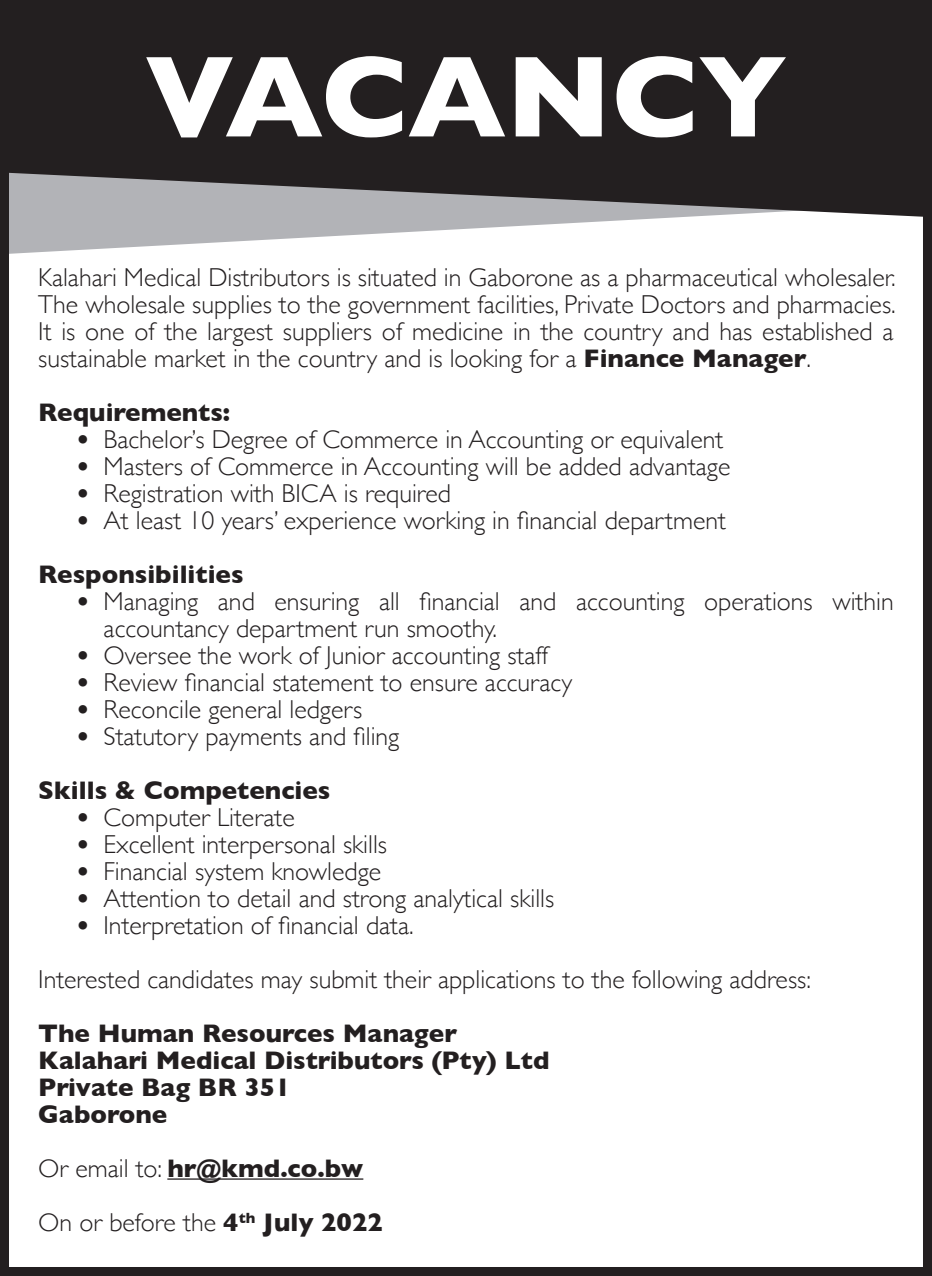
<style>
.page{position:relative;width:932px;height:1276px;background:#fff}
.page>*{position:absolute;margin:0;border:0;box-sizing:border-box;transform-origin:0 0}
.t1{font:700 117px "Gill Sans";color:#fff}
.List_Paragraph{font:300 25.88px/27px "Gill Sans";color:#231f20;text-align:justify}
.List_Paragraph-2{font:700 25.88px "Gill Sans";color:#231f20}
.s1{font-weight:700}
.s2{font-weight:300}
</style>
<div class="page">
<svg style="left:10px;top:217px;width:671px;height:37px"></svg>
<svg style="left:10px;top:10px;width:911px;height:207px;background:#322f30"></svg>
<div style="left:0;top:0;width:931px;height:1276px;border:9px solid #231f20"></div>
<hr style="left:167px;top:1178px;width:196px;height:1px;background:#231f20">
<p class="t1" style="left:145px;top:4px;width:642px">VACANCY</p>
<p class="List_Paragraph" style="left:38px;top:263px;width:858px">Kalahari Medical Distributors is situated in Gaborone as a pharmaceutical wholesaler.<br>The wholesale supplies to the government facilities, Private Doctors and pharmacies.<br>It is one of the largest suppliers of medicine in the country and has established a sustainable market in the country and is looking for a <span class="s1">Finance Manager</span>.</p>
<p class="List_Paragraph-2" style="left:38px;top:391px;width:193px">Requirements:</p>
<p class="List_Paragraph" style="left:77px;top:425px;width:648px"><span class="s1">•</span> Bachelor’s Degree of Commerce in Accounting or equivalent</p>
<p class="List_Paragraph" style="left:77px;top:452px;width:655px"><span class="s1">•</span> Masters of Commerce in Accounting will be added advantage</p>
<p class="List_Paragraph" style="left:77px;top:479px;width:376px"><span class="s1">•</span> Registration with BICA is required</p>
<p class="List_Paragraph" style="left:77px;top:506px;width:650px"><span class="s1">•</span> At least 10 years’ experience working in financial department</p>
<p class="List_Paragraph-2" style="left:38px;top:553px;width:207px">Responsibilities</p>
<p class="List_Paragraph" style="left:104px;top:587px;width:791px;text-indent:-27px"><span class="s1">•</span> Managing and ensuring all financial and accounting operations within accountancy department run smoothy.</p>
<p class="List_Paragraph" style="left:77px;top:641px;width:472px"><span class="s1">•</span> Oversee the work of Junior accounting staff</p>
<p class="List_Paragraph" style="left:77px;top:668px;width:497px"><span class="s1">•</span> Review financial statement to ensure accuracy</p>
<p class="List_Paragraph" style="left:77px;top:695px;width:287px"><span class="s1">•</span> Reconcile general ledgers</p>
<p class="List_Paragraph" style="left:77px;top:722px;width:324px"><span class="s1">•</span> Statutory payments and filing</p>
<p class="List_Paragraph-2" style="left:38px;top:769px;width:293px">Skills &amp; Competencies</p>
<p class="List_Paragraph" style="left:77px;top:803px;width:220px"><span class="s1">•</span> Computer Literate</p>
<p class="List_Paragraph" style="left:77px;top:830px;width:312px"><span class="s1">•</span> Excellent interpersonal skills</p>
<p class="List_Paragraph" style="left:77px;top:857px;width:306px"><span class="s1">•</span> Financial system knowledge</p>
<p class="List_Paragraph" style="left:77px;top:884px;width:479px"><span class="s1">•</span> Attention to detail and strong analytical skills</p>
<p class="List_Paragraph" style="left:77px;top:911px;width:338px"><span class="s1">•</span> Interpretation of financial data.</p>
<p class="List_Paragraph" style="left:38px;top:965px;width:773px">Interested candidates may submit their applications to the following address:</p>
<p class="List_Paragraph-2" style="left:38px;top:1012px;width:420px">The Human Resources Manager</p>
<p class="List_Paragraph-2" style="left:38px;top:1039px;width:512px">Kalahari Medical Distributors (Pty) Ltd</p>
<p class="List_Paragraph-2" style="left:38px;top:1066px;width:254px">Private Bag BR 351</p>
<p class="List_Paragraph-2" style="left:38px;top:1093px;width:130px">Gaborone</p>
<p class="List_Paragraph-2" style="left:38px;top:1147px;width:326px"><span class="s2">Or email to:</span> hr@kmd.co.bw</p>
<p class="List_Paragraph" style="left:38px;top:1208px;width:346px">On or before the <span class="s1">4</span><sup>th</sup> <span class="s1">July 2022</span></p>
</div>
